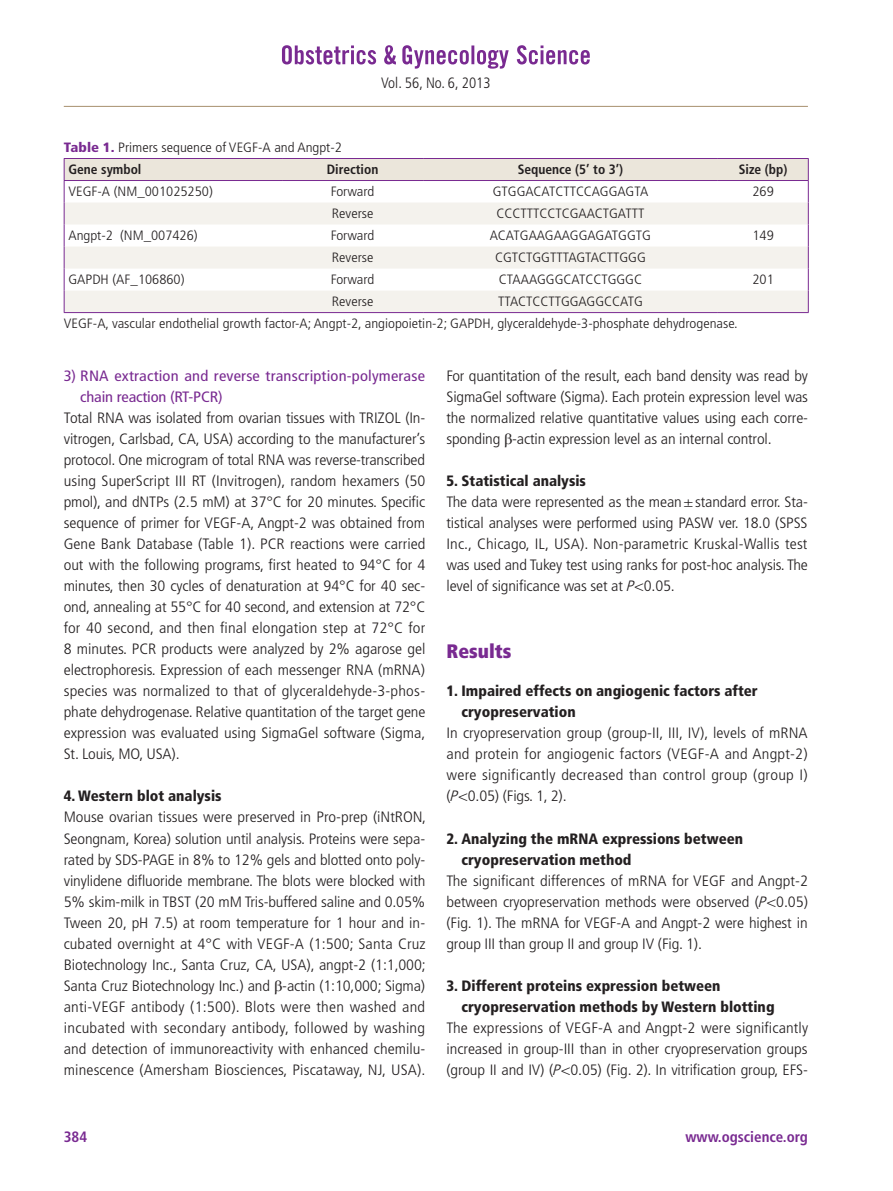
<style>
.page{position:relative;width:893px;height:1191px;background:#fff}
.page>*{position:absolute;margin:0;border:0;box-sizing:border-box;transform-origin:0 0}
.서론_영문{font:900 condensed 19.5px "Frutiger LT Std";color:#792a91}
.본문_영문{font:300 condensed 15px/21px "Frutiger LT Std";letter-spacing:-.01em;color:#231f20;text-align:justify;scale:1.1 1}
._1{font:900 condensed 15px/21px "Frutiger LT Std";color:#231f20}
._1-2{font:condensed 15px/21px "Frutiger LT Std";letter-spacing:.01em;color:#792a91;scale:1.1 1}
.t1{font:700 condensed 15px "Frutiger LT Std";color:#792a91}
.본문_영문-2{font:300 condensed 15px "Frutiger LT Std";letter-spacing:-.01em;color:#231f20}
.표내용{font:300 condensed 13.5px "Frutiger LT Std";color:#231f20;scale:1.1 1}
.표_설명{font:300 condensed 13.5px "Frutiger LT Std";color:#231f20;scale:1.1 1}
.표머리{font:700 condensed 13.5px "Frutiger LT Std";color:#231f20}
.s1{font-weight:900;color:#792a91}
.s2{font-family:"Times New Roman";font-weight:400;font-stretch:normal}
.s3{font-style:italic}
</style>
<div class="page">
<hr style="left:64px;top:106px;width:744px;height:1px;background:#ad9676">
<svg style="left:517px;top:45px;width:73px;height:19px"></svg>
<svg style="left:402px;top:45px;width:107px;height:24px"></svg>
<svg style="left:282px;top:45px;width:114px;height:19px"></svg>
<hr style="left:64px;top:312px;width:218px;height:1px;background:#792a91">
<hr style="left:282px;top:312px;width:141px;height:1px;background:#792a91">
<hr style="left:423px;top:312px;width:295px;height:1px;background:#792a91">
<hr style="left:718px;top:312px;width:91px;height:1px;background:#792a91">
<svg style="left:64px;top:158px;width:745px;height:154px"></svg>
<hr style="left:64px;top:180px;width:218px;height:1px;background:#792a91">
<hr style="left:282px;top:180px;width:141px;height:1px;background:#792a91">
<hr style="left:423px;top:180px;width:295px;height:1px;background:#792a91">
<hr style="left:718px;top:180px;width:91px;height:1px;background:#792a91">
<p class="본문_영문-2" style="left:381px;top:74px;width:111px">Vol. 56, No. 6, 2013</p>
<p class="표_설명" style="left:64px;top:139px;width:254px"><span class="s1">Table 1.</span> Primers sequence of VEGF-A and Angpt-2</p>
<p class="표머리" style="left:68px;top:161px;width:75px">Gene symbol</p>
<p class="표머리" style="left:327px;top:161px;width:53px">Direction</p>
<p class="표머리" style="left:518px;top:161px;width:107px">Sequence (5’ to 3’)</p>
<p class="표머리" style="left:739px;top:161px;width:50px">Size (bp)</p>
<p class="표내용" style="left:68px;top:184px;width:133px">VEGF-A (NM_001025250)</p>
<p class="표내용" style="left:331px;top:184px;width:41px">Forward</p>
<p class="표내용" style="left:493px;top:184px;width:143px">GTGGACATCTTCCAGGAGTA</p>
<p class="표내용" style="left:752px;top:184px;width:21px">269</p>
<p class="표내용" style="left:332px;top:206px;width:39px">Reverse</p>
<p class="표내용" style="left:497px;top:206px;width:136px">CCCTTTCCTCGAACTGATTT</p>
<p class="표내용" style="left:68px;top:228px;width:119px">Angpt-2 (NM_007426)</p>
<p class="표내용" style="left:331px;top:228px;width:41px">Forward</p>
<p class="표내용" style="left:490px;top:228px;width:148px">ACATGAAGAAGGAGATGGTG</p>
<p class="표내용" style="left:752px;top:228px;width:21px">149</p>
<p class="표내용" style="left:332px;top:250px;width:39px">Reverse</p>
<p class="표내용" style="left:495px;top:250px;width:139px">CGTCTGGTTTAGTACTTGGG</p>
<p class="표내용" style="left:68px;top:272px;width:107px">GAPDH (AF_106860)</p>
<p class="표내용" style="left:331px;top:272px;width:41px">Forward</p>
<p class="표내용" style="left:499px;top:272px;width:132px">CTAAAGGGCATCCTGGGC</p>
<p class="표내용" style="left:752px;top:272px;width:21px">201</p>
<p class="표내용" style="left:332px;top:294px;width:39px">Reverse</p>
<p class="표내용" style="left:498px;top:294px;width:133px">TTACTCCTTGGAGGCCATG</p>
<p class="표_설명" style="left:64px;top:316px;width:614px">VEGF-A, vascular endothelial growth factor-A; Angpt-2, angiopoietin-2; GAPDH, glyceraldehyde-3-phosphate dehydrogenase.</p>
<p class="_1-2" style="left:80px;top:366px;width:315px;text-indent:-16px">3) RNA extraction and reverse transcription-polymerase chain reaction (RT-PCR)</p>
<p class="본문_영문" style="left:64px;top:408px;width:330px">Total RNA was isolated from ovarian tissues with TRIZOL (In&shy;vitrogen, Carlsbad, CA, USA) according to the manufacturer’s protocol. One microgram of total RNA was reverse-transcribed using SuperScript III RT (Invitrogen), random hexamers (50 pmol), and dNTPs (2.5 mM) at 37°C for 20 minutes. Specific sequence of primer for VEGF-A, Angpt-2 was obtained from Gene Bank Database (Table 1). PCR reactions were carried out with the following programs, first heated to 94°C for 4 minutes, then 30 cycles of denaturation at 94°C for 40 sec&shy;ond, annealing at 55°C for 40 second, and extension at 72°C for 40 second, and then final elongation step at 72°C for 8 minutes. PCR products were analyzed by 2% agarose gel electrophoresis. Expression of each messenger RNA (mRNA) species was normalized to that of glyceraldehyde-3-phos&shy;phate dehydrogenase. Relative quantitation of the target gene expression was evaluated using SigmaGel software (Sigma, St. Louis, MO, USA).</p>
<p class="_1" style="left:64px;top:785px;width:159px">4. Western blot analysis</p>
<p class="본문_영문" style="left:64px;top:807px;width:331px">Mouse ovarian tissues were preserved in Pro-prep (iNtRON, Seongnam, Korea) solution until analysis. Proteins were sepa&shy;rated by SDS-PAGE in 8% to 12% gels and blotted onto poly&shy;vinylidene difluoride membrane. The blots were blocked with 5% skim-milk in TBST (20 mM Tris-buffered saline and 0.05% Tween 20, pH 7.5) at room temperature for 1 hour and in&shy;cubated overnight at 4°C with VEGF-A (1:500; Santa Cruz Biotechnology Inc., Santa Cruz, CA, USA), angpt-2 (1:1,000; Santa Cruz Biotechnology Inc.) and <span class="s2">β</span>-actin (1:10,000; Sigma) anti-VEGF antibody (1:500). Blots were then washed and incubated with secondary antibody, followed by washing and detection of immunoreactivity with enhanced chemilu&shy;minescence (Amersham Biosciences, Piscataway, NJ, USA).</p>
<p class="본문_영문" style="left:446px;top:366px;width:330px">For quantitation of the result, each band density was read by SigmaGel software (Sigma). Each protein expression level was the normalized relative quantitative values using each corre&shy;sponding <span class="s2">β</span>-actin expression level as an internal control.</p>
<p class="_1" style="left:446px;top:470px;width:141px">5. Statistical analysis</p>
<p class="본문_영문" style="left:446px;top:492px;width:330px">The data were represented as the mean±standard error. Sta&shy;tistical analyses were performed using PASW ver. 18.0 (SPSS Inc., Chicago, IL, USA). Non-parametric Kruskal-Wallis test was used and Tukey test using ranks for post-hoc analysis. The level of significance was set at <span class="s3">P</span>&lt;0.05.</p>
<p class="서론_영문" style="left:446px;top:639px;width:66px">Results</p>
<p class="_1" style="left:461px;top:680px;width:298px;text-indent:-15px">1. Impaired effects on angiogenic factors after cryopreservation</p>
<p class="본문_영문" style="left:446px;top:723px;width:330px">In cryopreservation group (group-II, III, IV), levels of mRNA and protein for angiogenic factors (VEGF-A and Angpt-2) were significantly decreased than control group (group I) (<span class="s3">P</span>&lt;0.05) (Figs. 1, 2).</p>
<p class="_1" style="left:461px;top:827px;width:283px;text-indent:-15px">2. Analyzing the mRNA expressions between cryopreservation method</p>
<p class="본문_영문" style="left:446px;top:870px;width:330px">The significant differences of mRNA for VEGF and Angpt-2 between cryopreservation methods were observed (<span class="s3">P</span>&lt;0.05) (Fig. 1). The mRNA for VEGF-A and Angpt-2 were highest in group III than group II and group IV (Fig. 1).</p>
<p class="_1" style="left:461px;top:974px;width:315px;text-indent:-15px">3. Different proteins expression between cryopreservation methods by Western blotting</p>
<p class="본문_영문" style="left:446px;top:1017px;width:330px">The expressions of VEGF-A and Angpt-2 were significantly increased in group-III than in other cryopreservation groups (group II and IV) (<span class="s3">P</span>&lt;0.05) (Fig. 2). In vitrification group, EFS-</p>
<p class="t1" style="left:64px;top:1128px;width:25px">384</p>
<p class="t1" style="left:685px;top:1128px;width:124px">www.ogscience.org</p>
</div>
